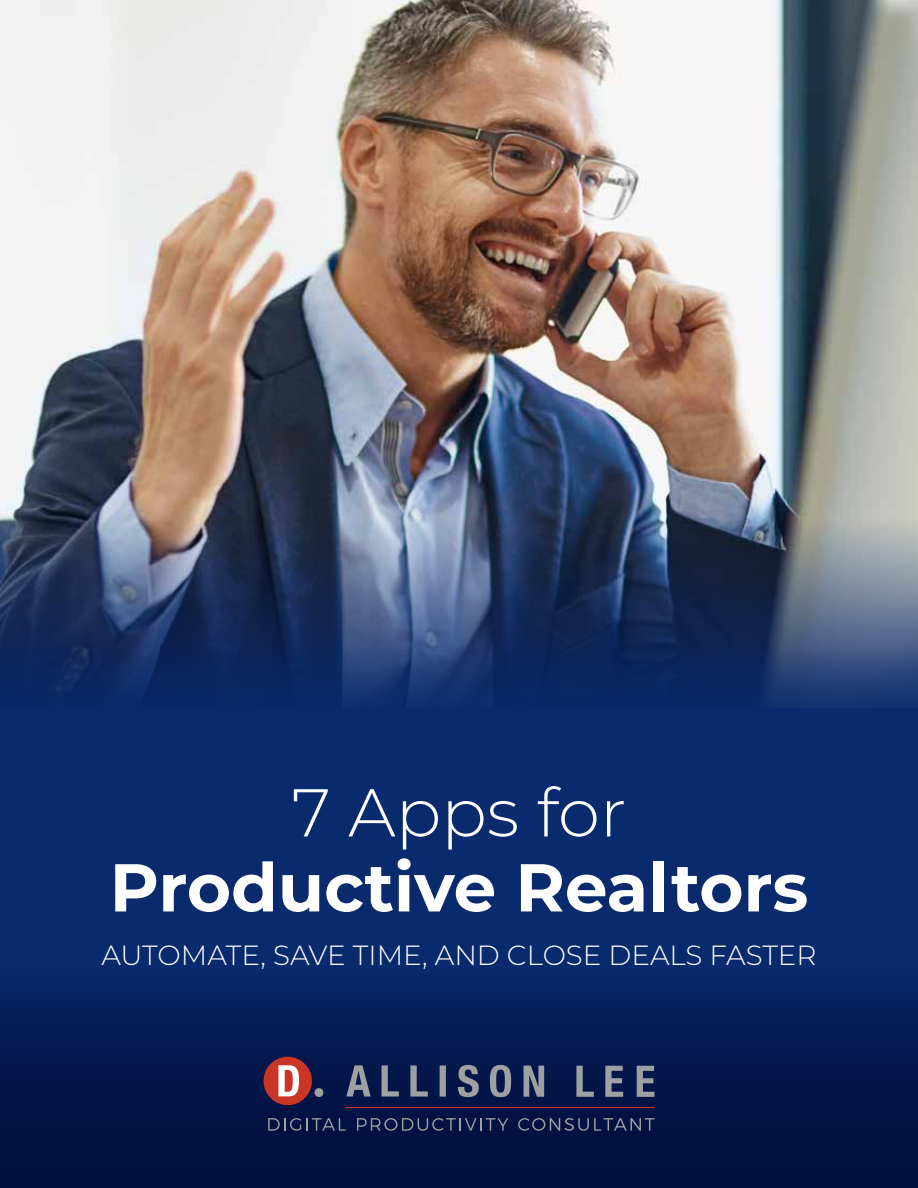
<style>
.page{position:relative;width:918px;height:1188px;background:#fff}
.page>*{position:absolute;margin:0;border:0;box-sizing:border-box;transform-origin:0 0}
.t1{font:700 67.5px "Montserrat";color:#fff}
.t2{font:300 67.5px "Montserrat";color:#fff}
.t3{font:300 27.75px "Montserrat";color:#fff}
</style>
<div class="page">
<img style="left:0;top:0;width:918px;height:650px">
<div style="left:0;top:650px;width:918px;height:538px;background:#092a6d"></div>
<div style="left:0;top:970px;width:918px;height:218px;background:linear-gradient(to bottom,#072463,#010c39)"></div>
<div style="left:263px;top:1057px;width:49px;height:48px;background:#ca3625;border-radius:50%"></div>
<svg style="left:278px;top:1065px;width:21px;height:31px"></svg>
<svg style="left:346px;top:1065px;width:25px;height:32px"></svg>
<svg style="left:382px;top:1065px;width:17px;height:32px"></svg>
<svg style="left:410px;top:1065px;width:18px;height:32px"></svg>
<div style="left:440px;top:1065px;width:6px;height:32px;background:#9ea1a2"></div>
<svg style="left:458px;top:1065px;width:21px;height:32px"></svg>
<svg style="left:490px;top:1065px;width:21px;height:32px"></svg>
<svg style="left:524px;top:1066px;width:20px;height:31px"></svg>
<svg style="left:576px;top:1066px;width:18px;height:31px"></svg>
<svg style="left:605px;top:1066px;width:18px;height:31px"></svg>
<svg style="left:637px;top:1066px;width:17px;height:31px"></svg>
<svg style="left:315px;top:1088px;width:8px;height:9px"></svg>
<svg style="left:268px;top:1118px;width:78px;height:13px"></svg>
<svg style="left:357px;top:1118px;width:151px;height:13px;background:#263258"></svg>
<svg style="left:518px;top:1118px;width:136px;height:13px;background:#263258"></svg>
<hr style="left:345px;top:1107px;width:309px;height:1px;background:#ca3625">
<h1 class="t2" style="left:292px;top:767px;width:336px">7 Apps for</h1>
<h1 class="t1" style="left:110px;top:839px;width:700px">Productive Realtors</h1>
<p class="t3" style="left:101px;top:937px;width:717px">AUTOMATE, SAVE TIME, AND CLOSE DEALS FASTER</p>
</div>
